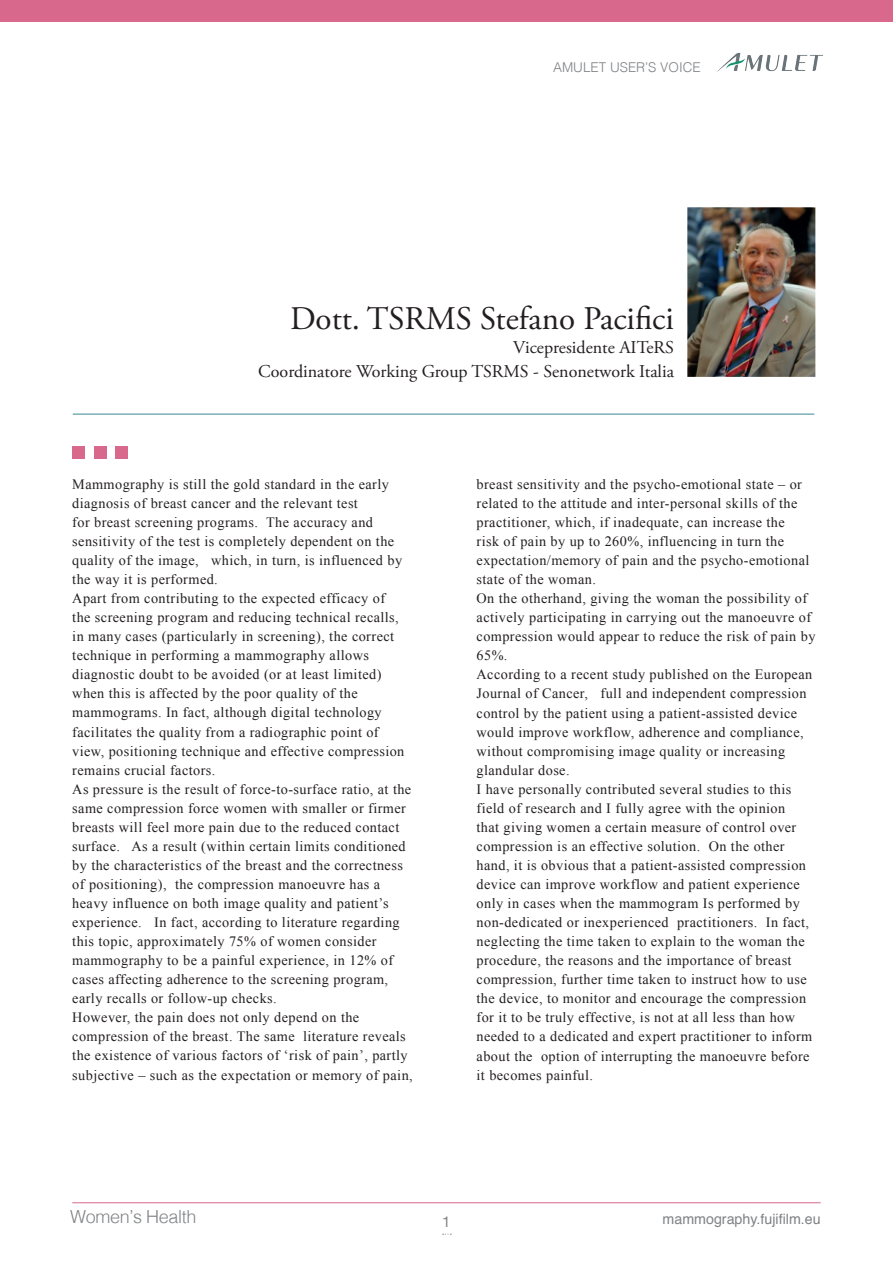
<style>
.page{position:relative;width:893px;height:1263px;background:#fff}
.page>*{position:absolute;margin:0;border:0;box-sizing:border-box;transform-origin:0 0}
.t1{font:33px "Adobe Garamond Pro";color:#231f20}
.t2{font:18px/24px "Adobe Garamond Pro";color:#231f20;text-align:right}
.t3{font:300 18px "Helvetica";letter-spacing:-.02em;color:#808285}
.t4{font:15px "Helvetica Neue";color:#808285}
.t5{font:14.25px/19px "Times New Roman";letter-spacing:.03em;color:#231f20}
.t6{font:14.25px "Helvetica";color:#808285}
.t7{font:300 13.5px "Helvetica";color:#808285}
</style>
<div class="page">
<div style="left:0;top:0;width:893px;height:21px;background:#d8698c"></div>
<hr style="left:72px;top:1202px;width:749px;height:1px;background:#d8698c">
<img style="left:717px;top:52px;width:106px;height:20px">
<div style="left:72px;top:446px;width:13px;height:13px;background:#d8698c"></div>
<div style="left:94px;top:446px;width:13px;height:13px;background:#d8698c"></div>
<div style="left:115px;top:446px;width:13px;height:13px;background:#d8698c"></div>
<hr style="left:73px;top:414px;width:741px;height:1px;background:#398a94">
<img style="left:687px;top:207px;width:128px;height:170px">
<p class="t7" style="left:553px;top:55px;width:149px">AMULET USER’S VOICE</p>
<h1 class="t1" style="left:290px;top:298px;width:385px">Dott. TSRMS Stefano Pacifici</h1>
<p class="t2" style="left:258px;top:336px;width:417px">Vicepresidente AITeRS<br>Coordinatore Working Group TSRMS - Senonetwork Italia</p>
<p class="t5" style="left:72px;top:474px;width:342px">Mammography is still the gold standard in the early diagnosis of breast cancer and the relevant test<br>for breast screening programs. The accuracy and sensitivity of the test is completely dependent on the quality of the image, which, in turn, is influenced by the way it is performed.<br>Apart from contributing to the expected efficacy of<br>the screening program and reducing technical recalls, in many cases (particularly in screening), the correct technique in performing a mammography allows diagnostic doubt to be avoided (or at least limited) when this is affected by the poor quality of the mammograms. In fact, although digital technology facilitates the quality from a radiographic point of view, positioning technique and effective compression remains crucial factors.<br>As pressure is the result of force-to-surface ratio, at the same compression force women with smaller or firmer breasts will feel more pain due to the reduced contact surface. As a result (within certain limits conditioned by the characteristics of the breast and the correctness of positioning), the compression manoeuvre has a heavy influence on both image quality and patient’s experience. In fact, according to literature regarding this topic, approximately 75% of women consider mammography to be a painful experience, in 12% of cases affecting adherence to the screening program, early recalls or follow-up checks.<br>However, the pain does not only depend on the compression of the breast. The same literature reveals the existence of various factors of ‘risk of pain’, partly subjective – such as the expectation or memory of pain,</p>
<p class="t5" style="left:477px;top:474px;width:340px">breast sensitivity and the psycho-emotional state – or related to the attitude and inter-personal skills of the practitioner, which, if inadequate, can increase the<br>risk of pain by up to 260%, influencing in turn the expectation/memory of pain and the psycho-emotional state of the woman.<br>On the otherhand, giving the woman the possibility of actively participating in carrying out the manoeuvre of compression would appear to reduce the risk of pain by 65%.<br>According to a recent study published on the European Journal of Cancer, full and independent compression control by the patient using a patient-assisted device would improve workflow, adherence and compliance, without compromising image quality or increasing glandular dose.<br>I have personally contributed several studies to this field of research and I fully agree with the opinion<br>that giving women a certain measure of control over compression is an effective solution. On the other hand, it is obvious that a patient-assisted compression device can improve workflow and patient experience only in cases when the mammogram Is performed by non-dedicated or inexperienced practitioners. In fact, neglecting the time taken to explain to the woman the procedure, the reasons and the importance of breast compression, further time taken to instruct how to use the device, to monitor and encourage the compression for it to be truly effective, is not at all less than how needed to a dedicated and expert practitioner to inform about the option of interrupting the manoeuvre before it becomes painful.</p>
<p class="t3" style="left:70px;top:1202px;width:128px">Women’s Health</p>
<p class="t4" style="left:442px;top:1210px;width:10px">1</p>
<p class="t6" style="left:663px;top:1208px;width:160px">mammography.fujifilm.eu</p>
</div>
